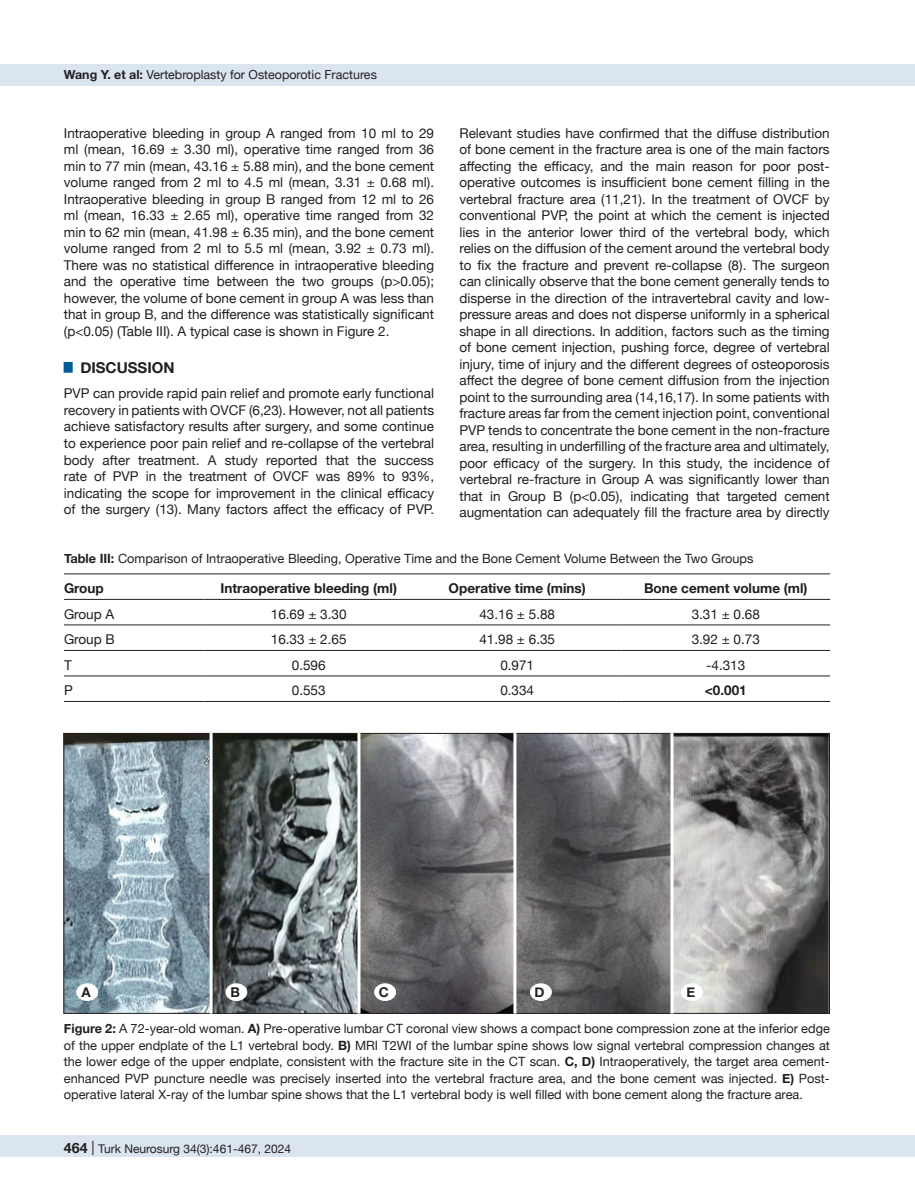
<style>
.page{position:relative;width:915px;height:1191px;background:#fff}
.page>*{position:absolute;margin:0;border:0;box-sizing:border-box;transform-origin:0 0}
.t1{font:700 15px "Helvetica Neue";color:#231f20}
.t2{font:13.5px/16.5px "Helvetica Neue";color:#231f20;text-align:justify}
.t3{font:13.5px "Helvetica Neue";color:#211d1e}
.t4{font:700 13.5px "Helvetica Neue";color:#211d1e}
.t5{font:700 13.5px "Helvetica Neue";color:#231f20}
.t6{font:12.75px/16.5px "Helvetica Neue";color:#231f20;text-align:justify}
.t7{font:12.45px "Helvetica Neue";color:#231f20}
.t8{font:12px "Helvetica Neue";color:#231f20}
.s1{font-weight:700}
.s2{font-weight:700;font-size:14.25px}
.s3{font-size:14.25px}
</style>
<div class="page">
<div style="left:0;top:1135px;width:914px;height:22px;background:#dbe5f0"></div>
<div style="left:0;top:64px;width:914px;height:21px;background:#dbe5f0"></div>
<hr style="left:64px;top:624px;width:140px;height:1px;background:#231f20">
<hr style="left:204px;top:624px;width:209px;height:1px;background:#231f20">
<hr style="left:413px;top:624px;width:208px;height:1px;background:#231f20">
<hr style="left:621px;top:624px;width:208px;height:1px;background:#231f20">
<hr style="left:64px;top:650px;width:140px;height:1px;background:#231f20">
<hr style="left:204px;top:650px;width:209px;height:1px;background:#231f20">
<hr style="left:413px;top:650px;width:208px;height:1px;background:#231f20">
<hr style="left:621px;top:650px;width:208px;height:1px;background:#231f20">
<hr style="left:64px;top:675px;width:140px;height:1px;background:#231f20">
<hr style="left:204px;top:675px;width:209px;height:1px;background:#231f20">
<hr style="left:413px;top:675px;width:208px;height:1px;background:#231f20">
<hr style="left:621px;top:675px;width:208px;height:1px;background:#231f20">
<hr style="left:64px;top:573px;width:140px;height:1px;background:#231f20">
<hr style="left:204px;top:573px;width:209px;height:1px;background:#231f20">
<hr style="left:413px;top:573px;width:208px;height:1px;background:#231f20">
<hr style="left:621px;top:573px;width:208px;height:1px;background:#231f20">
<hr style="left:64px;top:599px;width:140px;height:1px;background:#231f20">
<hr style="left:204px;top:599px;width:209px;height:1px;background:#231f20">
<hr style="left:413px;top:599px;width:208px;height:1px;background:#231f20">
<hr style="left:621px;top:599px;width:208px;height:1px;background:#231f20">
<hr style="left:64px;top:701px;width:140px;height:1px;background:#231f20">
<hr style="left:204px;top:701px;width:209px;height:1px;background:#231f20">
<hr style="left:413px;top:701px;width:208px;height:1px;background:#231f20">
<hr style="left:621px;top:701px;width:208px;height:1px;background:#231f20">
<img style="left:65px;top:735px;width:762px;height:276px">
<div style="left:77px;top:983px;width:21px;height:17px;background:#fff;border-radius:50%"></div>
<div style="left:77px;top:983px;width:21px;height:17px;border:1px solid #fff;border-radius:50%"></div>
<div style="left:226px;top:983px;width:21px;height:17px;background:#fff;border-radius:50%"></div>
<div style="left:226px;top:983px;width:21px;height:17px;border:1px solid #fff;border-radius:50%"></div>
<div style="left:374px;top:983px;width:21px;height:17px;background:#fff;border-radius:50%"></div>
<div style="left:374px;top:983px;width:21px;height:17px;border:1px solid #fff;border-radius:50%"></div>
<div style="left:530px;top:983px;width:21px;height:17px;background:#fff;border-radius:50%"></div>
<div style="left:530px;top:983px;width:21px;height:17px;border:1px solid #fff;border-radius:50%"></div>
<div style="left:681px;top:983px;width:21px;height:17px;background:#fff;border-radius:50%"></div>
<div style="left:681px;top:983px;width:21px;height:17px;border:1px solid #fff;border-radius:50%"></div>
<hr style="left:209px;top:733px;width:3px;height:280px;background:#fff">
<hr style="left:357px;top:733px;width:3px;height:280px;background:#fff">
<hr style="left:513px;top:733px;width:3px;height:280px;background:#fff">
<hr style="left:670px;top:733px;width:3px;height:280px;background:#fff">
<p class="t7" style="left:64px;top:66px;width:314px"><span class="s1">Wang Y. et al:</span> Vertebroplasty for Osteoporotic Fractures</p>
<p class="t2" style="left:64px;top:125px;width:371px">Intraoperative bleeding in group A ranged from 10 ml to 29 ml (mean, 16.69 ± 3.30 ml), operative time ranged from 36 min to 77 min (mean, 43.16 ± 5.88 min), and the bone cement volume ranged from 2 ml to 4.5 ml (mean, 3.31 ± 0.68 ml).<br>Intraoperative bleeding in group B ranged from 12 ml to 26 ml (mean, 16.33 ± 2.65 ml), operative time ranged from 32 min to 62 min (mean, 41.98 ± 6.35 min), and the bone cement volume ranged from 2 ml to 5.5 ml (mean, 3.92 ± 0.73 ml).<br>There was no statistical difference in intraoperative bleeding and the operative time between the two groups (p&gt;0.05); however, the volume of bone cement in group A was less than that in group B, and the difference was statistically significant (p&lt;0.05) (Table III). A typical case is shown in Figure 2.</p>
<p class="t1" style="left:64px;top:356px;width:112px"><sup>█</sup> DISCUSSION</p>
<p class="t2" style="left:64px;top:386px;width:371px">PVP can provide rapid pain relief and promote early functional recovery in patients with OVCF (6,23). However, not all patients achieve satisfactory results after surgery, and some continue to experience poor pain relief and re-collapse of the vertebral body after treatment. A study reported that the success rate of PVP in the treatment of OVCF was 89% to 93%, indicating the scope for improvement in the clinical efficacy of the surgery (13). Many factors affect the efficacy of PVP.</p>
<p class="t6" style="left:64px;top:551px;width:690px"><span class="s1">Table III:</span> Comparison of Intraoperative Bleeding, Operative Time and the Bone Cement Volume Between the Two Groups</p>
<p class="t4" style="left:64px;top:578px;width:41px">Group</p>
<p class="t4" style="left:220px;top:578px;width:178px">Intraoperative bleeding (ml)</p>
<p class="t4" style="left:448px;top:578px;width:139px">Operative time (mins)</p>
<p class="t4" style="left:643px;top:578px;width:165px">Bone cement volume (ml)</p>
<p class="t3" style="left:64px;top:604px;width:52px">Group A</p>
<p class="t3" style="left:271px;top:604px;width:77px">16.69 ± 3.30</p>
<p class="t3" style="left:479px;top:604px;width:77px">43.16 ± 5.88</p>
<p class="t3" style="left:691px;top:604px;width:70px">3.31 ± 0.68</p>
<p class="t3" style="left:64px;top:629px;width:52px">Group B</p>
<p class="t3" style="left:271px;top:629px;width:77px">16.33 ± 2.65</p>
<p class="t3" style="left:479px;top:629px;width:77px">41.98 ± 6.35</p>
<p class="t3" style="left:691px;top:629px;width:70px">3.92 ± 0.73</p>
<p class="t3" style="left:64px;top:655px;width:9px">T</p>
<p class="t3" style="left:292px;top:655px;width:35px">0.596</p>
<p class="t3" style="left:500px;top:655px;width:35px">0.971</p>
<p class="t3" style="left:706px;top:655px;width:41px">-4.313</p>
<p class="t3" style="left:64px;top:680px;width:10px">P</p>
<p class="t3" style="left:292px;top:680px;width:35px">0.553</p>
<p class="t3" style="left:500px;top:680px;width:35px">0.334</p>
<p class="t4" style="left:704px;top:680px;width:43px">&lt;0.001</p>
<p class="t2" style="left:459px;top:125px;width:371px">Relevant studies have confirmed that the diffuse distribution of bone cement in the fracture area is one of the main factors affecting the efficacy, and the main reason for poor post&shy;operative outcomes is insufficient bone cement filling in the vertebral fracture area (11,21). In the treatment of OVCF by conventional PVP, the point at which the cement is injected lies in the anterior lower third of the vertebral body, which relies on the diffusion of the cement around the vertebral body to fix the fracture and prevent re-collapse (8). The surgeon can clinically observe that the bone cement generally tends to disperse in the direction of the intravertebral cavity and low&shy;pressure areas and does not disperse uniformly in a spherical shape in all directions. In addition, factors such as the timing of bone cement injection, pushing force, degree of vertebral injury, time of injury and the different degrees of osteoporosis affect the degree of bone cement diffusion from the injection point to the surrounding area (14,16,17). In some patients with fracture areas far from the cement injection point, conventional PVP tends to concentrate the bone cement in the non-fracture area, resulting in underfilling of the fracture area and ultimately, poor efficacy of the surgery. In this study, the incidence of vertebral re-fracture in Group A was significantly lower than that in Group B (p&lt;0.05), indicating that targeted cement augmentation can adequately fill the fracture area by directly</p>
<p class="t5" style="left:81px;top:981px;width:11px">A</p>
<p class="t5" style="left:230px;top:981px;width:11px">B</p>
<p class="t5" style="left:379px;top:981px;width:12px">C</p>
<p class="t5" style="left:534px;top:981px;width:12px">D</p>
<p class="t5" style="left:686px;top:981px;width:10px">E</p>
<p class="t6" style="left:64px;top:1021px;width:767px"><span class="s1">Figure 2:</span> A 72-year-old woman. <span class="s1">A)</span> Pre-operative lumbar CT coronal view shows a compact bone compression zone at the inferior edge of the upper endplate of the L1 vertebral body. <span class="s1">B)</span> MRI T2WI of the lumbar spine shows low signal vertebral compression changes at the lower edge of the upper endplate, consistent with the fracture site in the CT scan. <span class="s1">C, D)</span> Intraoperatively, the target area cement&shy;enhanced PVP puncture needle was precisely inserted into the vertebral fracture area, and the bone cement was injected. <span class="s1">E)</span> Post&shy;operative lateral X-ray of the lumbar spine shows that the L1 vertebral body is well filled with bone cement along the fracture area.</p>
<p class="t8" style="left:63px;top:1140px;width:229px"><span class="s2">464</span> <span class="s3">|</span> Turk Neurosurg 34(3):461-467, 2024</p>
</div>
